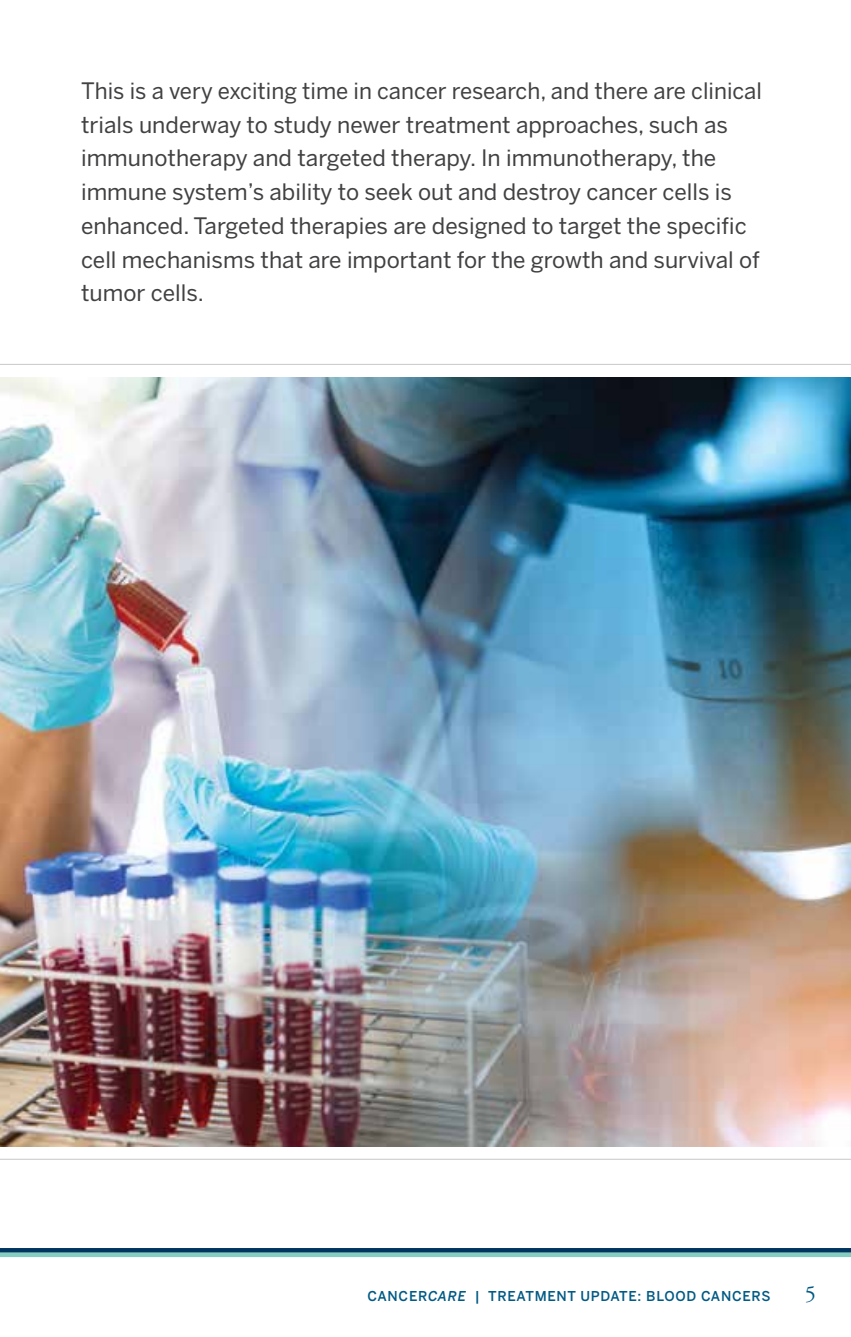
<style>
.page{position:relative;width:851px;height:1337px;background:#fff}
.page>*{position:absolute;margin:0;border:0;box-sizing:border-box;transform-origin:0 0}
.t1{font:22.5px/33.8px "Benton Sans";color:#414042}
.t2{font:22.5px "Adobe Garamond Pro";color:#005a84}
.t3{font:500 13.5px "Benton Sans";letter-spacing:.05em;color:#005a84}
.s1{font-style:italic}
</style>
<div class="page">
<div style="left:0;top:1252px;width:850px;height:5px;background:#82cec1"></div>
<hr style="left:0;top:1248px;width:850px;height:4px;background:#00355f">
<img style="left:0;top:378px;width:850px;height:768px">
<hr style="left:0;top:364px;width:850px;height:1px;background:#c7c8ca">
<hr style="left:0;top:1158px;width:850px;height:1px;background:#c7c8ca">
<p class="t1" style="left:81px;top:73px;width:682px">This is a very exciting time in cancer research, and there are clinical trials underway to study newer treatment approaches, such as immunotherapy and targeted therapy. In immunotherapy, the immune system’s ability to seek out and destroy cancer cells is enhanced. Targeted therapies are designed to target the specific cell mechanisms that are important for the growth and survival of tumor cells.</p>
<p class="t3" style="left:367px;top:1287px;width:404px">CANCER<span class="s1">CARE</span> | TREATMENT UPDATE: BLOOD CANCERS</p>
<p class="t2" style="left:804px;top:1280px;width:13px">5</p>
</div>
